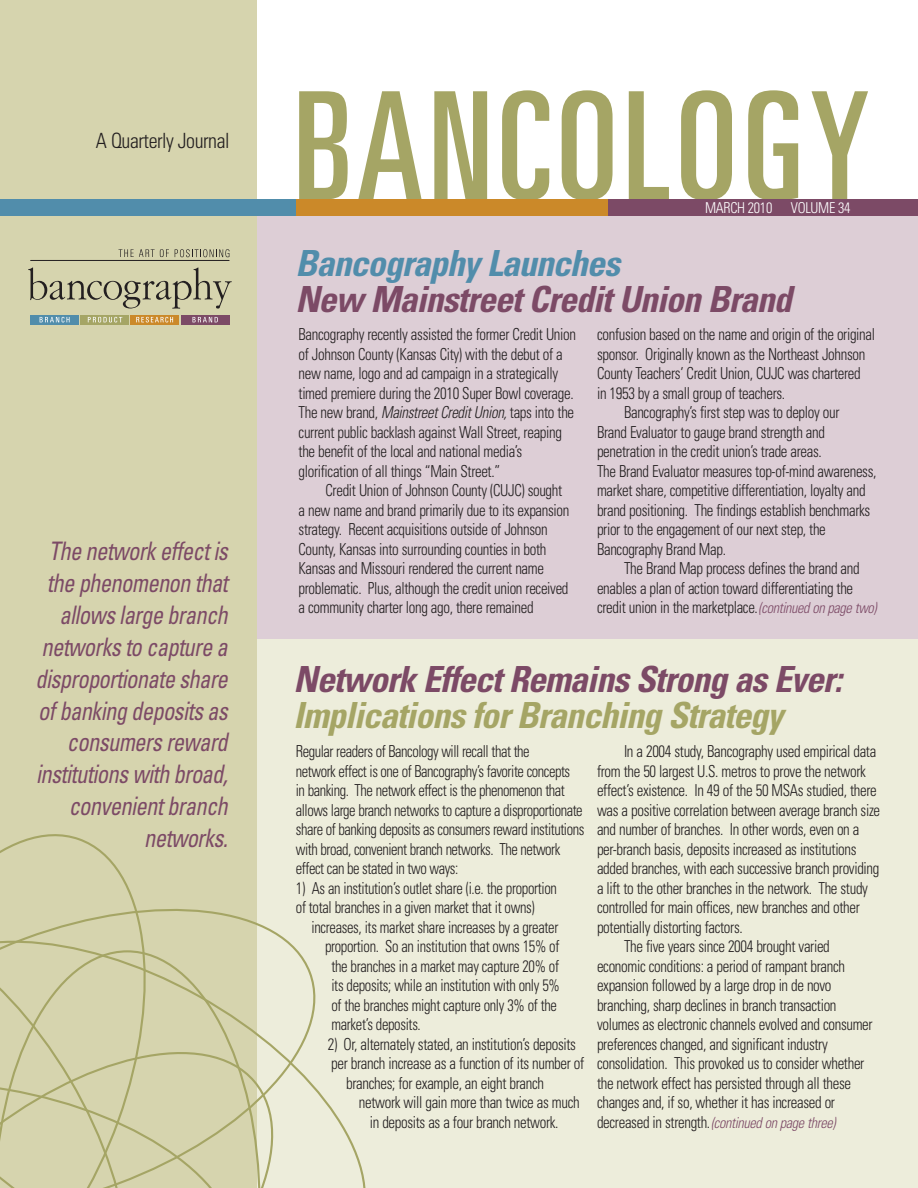
<style>
.page{position:relative;width:918px;height:1188px;background:#fff}
.page>*{position:absolute;margin:0;border:0;box-sizing:border-box;transform-origin:0 0}
.t1{font:ultra-condensed 150px "Univers";letter-spacing:.035em;color:#a5a565}
.t2{font:italic 700 condensed 36px "Univers";letter-spacing:-.025em;color:#7c4a66}
.t3{font:italic 700 condensed 36px "Univers";letter-spacing:-.025em;color:#a5a565}
.t4{font:italic 700 condensed 36px "Univers";letter-spacing:-.025em;color:#518dab}
.t5{font:italic condensed 25.5px/32px "Univers";letter-spacing:-.025em;color:#7c4a66;text-align:right;scale:.88 1}
.t6{font:300 condensed 21px "Univers";letter-spacing:-.02em;color:#231f20;scale:.95 1}
.t7{font:300 condensed 16.5px/19.5px "Univers";letter-spacing:-.02em;color:#231f20;scale:.9 1}
.t8{font:300 condensed 16.5px "Univers";letter-spacing:-.02em;color:#231f20;scale:.88 1}
.t9{font:italic 300 condensed 15px "Univers";letter-spacing:-.02em;color:#7c4a66;scale:.95 1}
.t10{font:300 condensed 15px "Univers";letter-spacing:-.02em;color:#fff;scale:.95 1}
.s1{font-style:italic}
.s2{font-style:italic;font-size:15px;color:#7c4a66}
.s3{font-style:normal;font-size:16.5px;color:#231f20}
</style>
<div class="page">
<div style="left:248px;top:209px;width:670px;height:979px;background:#ddced6"></div>
<div style="left:236px;top:639px;width:682px;height:549px;background:#ededdb"></div>
<div style="left:0;top:0;width:256px;height:1188px;background:#d6d4ae"></div>
<svg style="left:28px;top:267px;width:204px;height:42px"></svg>
<div style="left:181px;top:315px;width:48px;height:9px;background:#7c4a66"></div>
<svg style="left:131px;top:315px;width:48px;height:9px"></svg>
<svg style="left:81px;top:315px;width:48px;height:9px"></svg>
<div style="left:31px;top:315px;width:48px;height:9px;background:#518dab"></div>
<svg style="left:193px;top:317px;width:25px;height:5px"></svg>
<svg style="left:136px;top:317px;width:37px;height:5px"></svg>
<svg style="left:88px;top:317px;width:34px;height:5px"></svg>
<svg style="left:40px;top:317px;width:30px;height:5px"></svg>
<svg style="left:118px;top:249px;width:51px;height:8px"></svg>
<hr style="left:31px;top:260px;width:198px;height:1px;background:#231f20">
<svg style="left:175px;top:249px;width:55px;height:8px"></svg>
<div style="left:0;top:200px;width:918px;height:16px;background:#518dab"></div>
<div style="left:296px;top:200px;width:622px;height:16px;background:#cb8929"></div>
<div style="left:608px;top:200px;width:310px;height:16px;background:#7c4a66"></div>
<svg style="left:0;top:834px;width:130px;height:56px"></svg>
<svg style="left:79px;top:890px;width:178px;height:31px"></svg>
<svg style="left:0;top:921px;width:366px;height:267px"></svg>
<p class="t6" style="left:96px;top:133px;width:142px">A Quarterly Journal</p>
<h3 class="t5" style="left:36px;top:537px;width:220px">The network effect is the phenomenon that allows large branch networks to capture a disproportionate share of banking deposits as consumers reward institutions with broad, convenient branch networks.</h3>
<h1 class="t1" style="left:294px;top:91px;width:578px">BANCOLOGY</h1>
<p class="t10" style="left:705px;top:203px;width:154px">MARCH 2010 VOLUME 34</p>
<h2 class="t4" style="left:296px;top:250px;width:326px">Bancography Launches</h2>
<h2 class="t2" style="left:296px;top:286px;width:498px">New Mainstreet Credit Union Brand</h2>
<p class="t7" style="left:299px;top:326px;width:310px">Bancography recently assisted the former Credit Union of Johnson County (Kansas City) with the debut of a new name, logo and ad campaign in a strategically timed premiere during the 2010 Super Bowl coverage.<br>The new brand, <span class="s1">Mainstreet Credit Union,</span> taps into the current public backlash against Wall Street, reaping the benefit of the local and national media’s glorification of all things “Main Street.”</p>
<p class="t7" style="left:299px;top:482px;width:302px;text-indent:27px">Credit Union of Johnson County (CUJC) sought a new name and brand primarily due to its expansion strategy. Recent acquisitions outside of Johnson County, Kansas into surrounding counties in both Kansas and Missouri rendered the current name problematic. Plus, although the credit union received a community charter long ago, there remained</p>
<p class="t7" style="left:597px;top:326px;width:310px">confusion based on the name and origin of the original</p>
<p class="t7" style="left:597px;top:346px;width:300px">sponsor. Originally known as the Northeast Johnson</p>
<p class="t7" style="left:597px;top:365px;width:295px">County Teachers’ Credit Union, CUJC was chartered</p>
<p class="t7" style="left:597px;top:385px;width:211px">in 1953 by a small group of teachers.</p>
<p class="t7" style="left:624px;top:404px;width:241px">Bancography’s first step was to deploy our</p>
<p class="t7" style="left:597px;top:424px;width:255px">Brand Evaluator to gauge brand strength and</p>
<p class="t7" style="left:597px;top:443px;width:251px">penetration in the credit union’s trade areas.</p>
<p class="t7" style="left:597px;top:463px;width:312px">The Brand Evaluator measures top-of-mind awareness,</p>
<p class="t7" style="left:597px;top:482px;width:300px">market share, competitive differentiation, loyalty and</p>
<p class="t7" style="left:597px;top:502px;width:305px">brand positioning. The findings establish benchmarks</p>
<p class="t7" style="left:597px;top:521px;width:256px">prior to the engagement of our next step, the</p>
<p class="t7" style="left:597px;top:541px;width:145px">Bancography Brand Map.</p>
<p class="t7" style="left:624px;top:560px;width:263px">The Brand Map process defines the brand and</p>
<p class="t7" style="left:597px;top:580px;width:286px">enables a plan of action toward differentiating the</p>
<p class="t7" style="left:597px;top:599px;width:312px">credit union in the marketplace.<span class="s2">(continued on page two)</span></p>
<h2 class="t2" style="left:294px;top:666px;width:550px">Network Effect Remains Strong as Ever:</h2>
<h2 class="t3" style="left:294px;top:702px;width:491px">Implications for Branching Strategy</h2>
<p class="t7" style="left:296px;top:743px;width:322px">Regular readers of Bancology will recall that the<br>network effect is one of Bancography’s favorite concepts<br>in banking. The network effect is the phenomenon that allows large branch networks to capture a disproportionate share of banking deposits as consumers reward institutions with broad, convenient branch networks. The network effect can be stated in two ways:</p>
<p class="t7" style="left:296px;top:880px;width:292px">1) As an institution’s outlet share (i.e. the proportion of total branches in a given market that it owns)</p>
<p class="t8" style="left:312px;top:921px;width:282px">increases, its market share increases by a greater</p>
<p class="t8" style="left:325px;top:941px;width:268px">proportion. So an institution that owns 15% of</p>
<p class="t8" style="left:331px;top:960px;width:260px">the branches in a market may capture 20% of</p>
<p class="t8" style="left:331px;top:980px;width:261px">its deposits; while an institution with only 5%</p>
<p class="t8" style="left:331px;top:999px;width:258px">of the branches might capture only 3% of the</p>
<p class="t8" style="left:331px;top:1019px;width:103px">market’s deposits.</p>
<p class="t7" style="left:328px;top:1036px;width:277px">2) Or, alternately stated, an institution’s deposits</p>
<p class="t7" style="left:331px;top:1055px;width:283px">per branch increase as a function of its number of</p>
<p class="t7" style="left:346px;top:1075px;width:221px">branches; for example, an eight branch</p>
<p class="t7" style="left:359px;top:1094px;width:247px">network will gain more than twice as much</p>
<p class="t7" style="left:370px;top:1114px;width:211px">in deposits as a four branch network.</p>
<p class="t7" style="left:624px;top:743px;width:282px">In a 2004 study, Bancography used empirical data</p>
<p class="t7" style="left:597px;top:763px;width:300px">from the 50 largest U.S. metros to prove the network</p>
<p class="t7" style="left:597px;top:782px;width:312px">effect’s existence. In 49 of the 50 MSAs studied, there</p>
<p class="t7" style="left:597px;top:802px;width:316px">was a positive correlation between average branch size</p>
<p class="t7" style="left:597px;top:821px;width:293px">and number of branches. In other words, even on a</p>
<p class="t7" style="left:597px;top:841px;width:290px">per-branch basis, deposits increased as institutions</p>
<p class="t7" style="left:597px;top:860px;width:315px">added branches, with each successive branch providing</p>
<p class="t7" style="left:597px;top:880px;width:303px">a lift to the other branches in the network. The study</p>
<p class="t7" style="left:597px;top:899px;width:293px">controlled for main offices, new branches and other</p>
<p class="t7" style="left:597px;top:919px;width:163px">potentially distorting factors.</p>
<p class="t7" style="left:624px;top:938px;width:230px">The five years since 2004 brought varied</p>
<p class="t7" style="left:597px;top:958px;width:277px">economic conditions: a period of rampant branch</p>
<p class="t7" style="left:597px;top:977px;width:262px">expansion followed by a large drop in de novo</p>
<p class="t7" style="left:597px;top:997px;width:268px">branching, sharp declines in branch transaction</p>
<p class="t7" style="left:597px;top:1016px;width:308px">volumes as electronic channels evolved and consumer</p>
<p class="t7" style="left:597px;top:1036px;width:258px">preferences changed, and significant industry</p>
<p class="t7" style="left:597px;top:1055px;width:299px">consolidation. This provoked us to consider whether</p>
<p class="t7" style="left:597px;top:1075px;width:284px">the network effect has persisted through all these</p>
<p class="t7" style="left:597px;top:1094px;width:266px">changes and, if so, whether it has increased or</p>
<p class="t9" style="left:597px;top:1117px;width:253px"><span class="s3">decreased in strength.</span>(continued on page three)</p>
</div>
